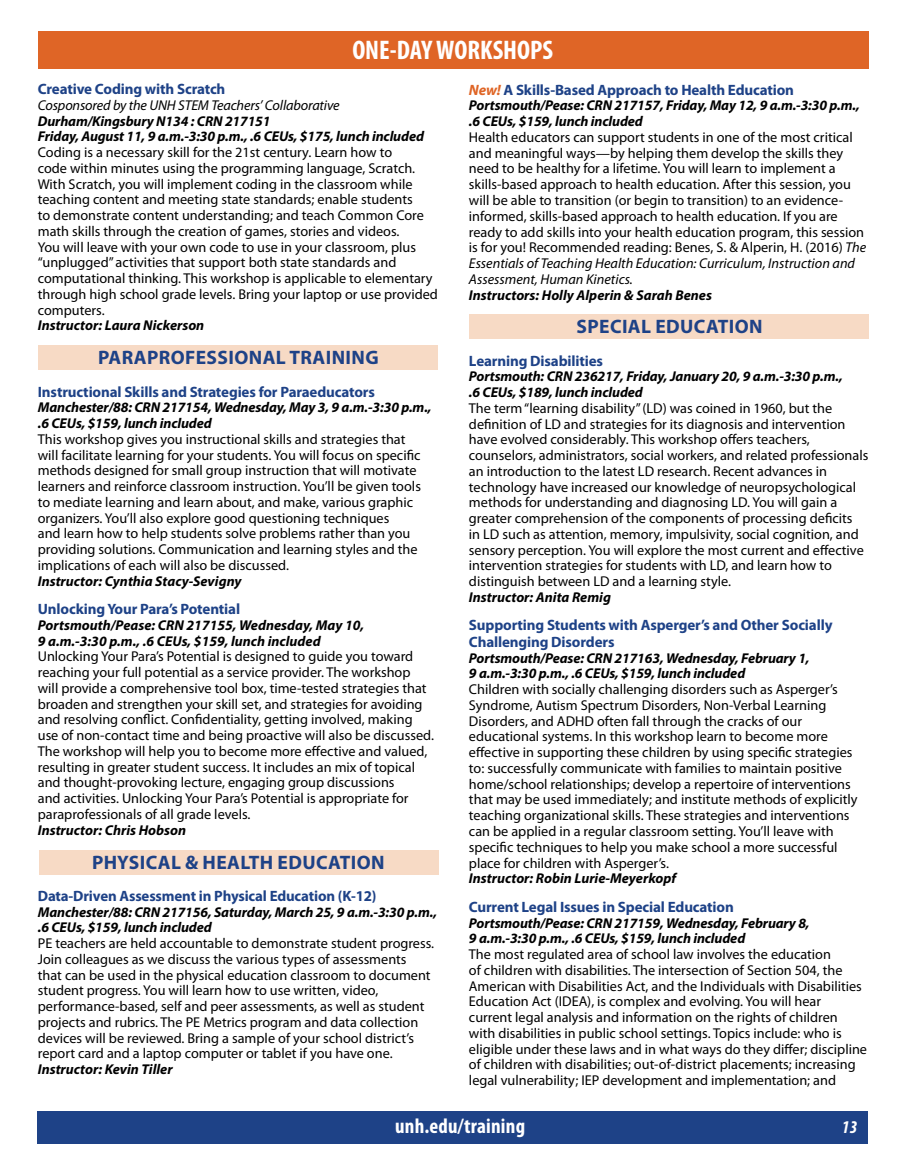
<style>
.page{position:relative;width:905px;height:1175px;background:#fff}
.page>*{position:absolute;margin:0;border:0;box-sizing:border-box;transform-origin:0 0}
.t1{font:700 condensed 27px "Myriad Pro";color:#fff}
.t2{font:700 condensed 21px "Myriad Pro";letter-spacing:.01em;color:#fff}
.t3{font:700 19.5px "Myriad Pro";letter-spacing:.02em;color:#1e4287}
.t4{font:italic 700 condensed 18px "Myriad Pro";color:#fff}
.t5{font:700 15px/16.5px "Myriad Pro";letter-spacing:-.01em;color:#1e4287}
.t6{font:14.25px/15.8px "Myriad Pro";color:#000}
.t7{font:italic 700 14.25px/15.8px "Myriad Pro";letter-spacing:-.01em;color:#000}
.t8{font:italic 14.25px "Myriad Pro";letter-spacing:-.01em;color:#000}
.s1{font-style:italic;color:#df6526}
.s2{font-style:italic}
</style>
<div class="page">
<div style="left:38px;top:1111px;width:830px;height:33px;background:#1e4287"></div>
<div style="left:39px;top:850px;width:399px;height:24px;background:#f7dac5"></div>
<div style="left:38px;top:345px;width:399px;height:25px;background:#f7dac5"></div>
<div style="left:38px;top:31px;width:830px;height:37px;background:#df6526"></div>
<div style="left:469px;top:315px;width:399px;height:24px;background:#f7dac5"></div>
<h1 class="t1" style="left:352px;top:33px;width:202px">ONE-DAY WORKSHOPS</h1>
<p class="t5" style="left:38px;top:80px;width:189px">Creative Coding with Scratch</p>
<p class="t8" style="left:38px;top:96px;width:303px">Cosponsored by the UNH STEM Teachers’ Collaborative</p>
<p class="t7" style="left:38px;top:113px;width:388px">Durham/Kingsbury N134 : CRN 217151<br>Friday, August 11, 9 a.m.-3:30 p.m., .6 CEUs, $175, lunch included</p>
<p class="t6" style="left:38px;top:144px;width:401px">Coding is a necessary skill for the 21st century. Learn how to<br>code within minutes using the programming language, Scratch.<br>With Scratch, you will implement coding in the classroom while teaching content and meeting state standards; enable students<br>to demonstrate content understanding; and teach Common Core math skills through the creation of games, stories and videos.<br>You will leave with your own code to use in your classroom, plus “unplugged” activities that support both state standards and computational thinking. This workshop is applicable to elementary through high school grade levels. Bring your laptop or use provided computers.</p>
<p class="t7" style="left:38px;top:317px;width:168px">Instructor: Laura Nickerson</p>
<h3 class="t3" style="left:98px;top:345px;width:282px">PARAPROFESSIONAL TRAINING</h3>
<p class="t5" style="left:38px;top:383px;width:339px">Instructional Skills and Strategies for Paraeducators</p>
<p class="t7" style="left:38px;top:399px;width:395px">Manchester/88: CRN 217154, Wednesday, May 3, 9 a.m.-3:30 p.m., .6 CEUs, $159, lunch included</p>
<p class="t6" style="left:38px;top:431px;width:384px">This workshop gives you instructional skills and strategies that will facilitate learning for your students. You will focus on specific methods designed for small group instruction that will motivate learners and reinforce classroom instruction. You’ll be given tools to mediate learning and learn about, and make, various graphic organizers. You’ll also explore good questioning techniques<br>and learn how to help students solve problems rather than you providing solutions. Communication and learning styles and the implications of each will also be discussed.</p>
<p class="t7" style="left:38px;top:572px;width:205px">Instructor: Cynthia Stacy-Sevigny</p>
<p class="t5" style="left:38px;top:600px;width:204px">Unlocking Your Para’s Potential</p>
<p class="t7" style="left:38px;top:617px;width:328px">Portsmouth/Pease: CRN 217155, Wednesday, May 10,<br>9 a.m.-3:30 p.m., .6 CEUs, $159, lunch included</p>
<p class="t6" style="left:38px;top:648px;width:398px">Unlocking Your Para’s Potential is designed to guide you toward reaching your full potential as a service provider. The workshop will provide a comprehensive tool box, time-tested strategies that broaden and strengthen your skill set, and strategies for avoiding and resolving conflict. Confidentiality, getting involved, making use of non-contact time and being proactive will also be discussed.<br>The workshop will help you to become more effective and valued, resulting in greater student success. It includes an mix of topical and thought-provoking lecture, engaging group discussions<br>and activities. Unlocking Your Para’s Potential is appropriate for paraprofessionals of all grade levels.</p>
<p class="t7" style="left:38px;top:821px;width:150px">Instructor: Chris Hobson</p>
<h3 class="t3" style="left:92px;top:849px;width:294px">PHYSICAL &amp; HEALTH EDUCATION</h3>
<p class="t5" style="left:38px;top:887px;width:340px">Data-Driven Assessment in Physical Education (K-12)</p>
<p class="t7" style="left:38px;top:903px;width:401px">Manchester/88: CRN 217156, Saturday, March 25, 9 a.m.-3:30 p.m., .6 CEUs, $159, lunch included</p>
<p class="t6" style="left:38px;top:935px;width:398px">PE teachers are held accountable to demonstrate student progress.<br>Join colleagues as we discuss the various types of assessments that can be used in the physical education classroom to document student progress. You will learn how to use written, video, performance-based, self and peer assessments, as well as student projects and rubrics. The PE Metrics program and data collection devices will be reviewed. Bring a sample of your school district’s report card and a laptop computer or tablet if you have one.</p>
<p class="t7" style="left:38px;top:1060px;width:136px">Instructor: Kevin Tiller</p>
<p class="t5" style="left:469px;top:81px;width:326px"><span class="s1">New!</span> A Skills-Based Approach to Health Education</p>
<p class="t7" style="left:469px;top:97px;width:392px">Portsmouth/Pease: CRN 217157, Friday, May 12, 9 a.m.-3:30 p.m., .6 CEUs, $159, lunch included</p>
<p class="t6" style="left:469px;top:129px;width:399px">Health educators can support students in one of the most critical and meaningful ways—by helping them develop the skills they need to be healthy for a lifetime. You will learn to implement a skills-based approach to health education. After this session, you will be able to transition (or begin to transition) to an evidence&shy;informed, skills-based approach to health education. If you are ready to add skills into your health education program, this session is for you! Recommended reading: Benes, S. &amp; Alperin, H. (2016) <span class="s2">The Essentials of Teaching Health Education: Curriculum, Instruction and Assessment, Human Kinetics.</span></p>
<p class="t7" style="left:469px;top:286px;width:244px">Instructors: Holly Alperin &amp; Sarah Benes</p>
<h3 class="t3" style="left:576px;top:314px;width:187px">SPECIAL EDUCATION</h3>
<p class="t5" style="left:469px;top:352px;width:135px">Learning Disabilities</p>
<p class="t7" style="left:469px;top:368px;width:375px">Portsmouth: CRN 236217, Friday, January 20, 9 a.m.-3:30 p.m., .6 CEUs, $189, lunch included</p>
<p class="t6" style="left:469px;top:400px;width:401px">The term “learning disability” (LD) was coined in 1960, but the definition of LD and strategies for its diagnosis and intervention have evolved considerably. This workshop offers teachers, counselors, administrators, social workers, and related professionals an introduction to the latest LD research. Recent advances in technology have increased our knowledge of neuropsychological methods for understanding and diagnosing LD. You will gain a greater comprehension of the components of processing deficits<br>in LD such as attention, memory, impulsivity, social cognition, and sensory perception. You will explore the most current and effective intervention strategies for students with LD, and learn how to distinguish between LD and a learning style.</p>
<p class="t7" style="left:469px;top:589px;width:143px">Instructor: Anita Remig</p>
<p class="t5" style="left:469px;top:616px;width:365px">Supporting Students with Asperger’s and Other Socially<br>Challenging Disorders</p>
<p class="t7" style="left:469px;top:649px;width:342px">Portsmouth/Pease: CRN 217163, Wednesday, February 1,<br>9 a.m.-3:30 p.m., .6 CEUs, $159, lunch included</p>
<p class="t6" style="left:469px;top:681px;width:390px">Children with socially challenging disorders such as Asperger’s Syndrome, Autism Spectrum Disorders, Non-Verbal Learning Disorders, and ADHD often fall through the cracks of our educational systems. In this workshop learn to become more effective in supporting these children by using specific strategies to: successfully communicate with families to maintain positive home/school relationships; develop a repertoire of interventions that may be used immediately; and institute methods of explicitly teaching organizational skills. These strategies and interventions can be applied in a regular classroom setting. You’ll leave with specific techniques to help you make school a more successful place for children with Asperger’s.</p>
<p class="t7" style="left:469px;top:870px;width:209px">Instructor: Robin Lurie-Meyerkopf</p>
<p class="t5" style="left:469px;top:898px;width:266px">Current Legal Issues in Special Education</p>
<p class="t7" style="left:469px;top:914px;width:342px">Portsmouth/Pease: CRN 217159, Wednesday, February 8,<br>9 a.m.-3:30 p.m., .6 CEUs, $159, lunch included</p>
<p class="t6" style="left:469px;top:946px;width:399px">The most regulated area of school law involves the education<br>of children with disabilities. The intersection of Section 504, the American with Disabilities Act, and the Individuals with Disabilities Education Act (IDEA), is complex and evolving. You will hear current legal analysis and information on the rights of children with disabilities in public school settings. Topics include: who is eligible under these laws and in what ways do they differ; discipline of children with disabilities; out-of-district placements; increasing legal vulnerability; IEP development and implementation; and</p>
<h2 class="t2" style="left:395px;top:1112px;width:131px">unh.edu/training</h2>
<p class="t4" style="left:841px;top:1115px;width:17px">13</p>
</div>
